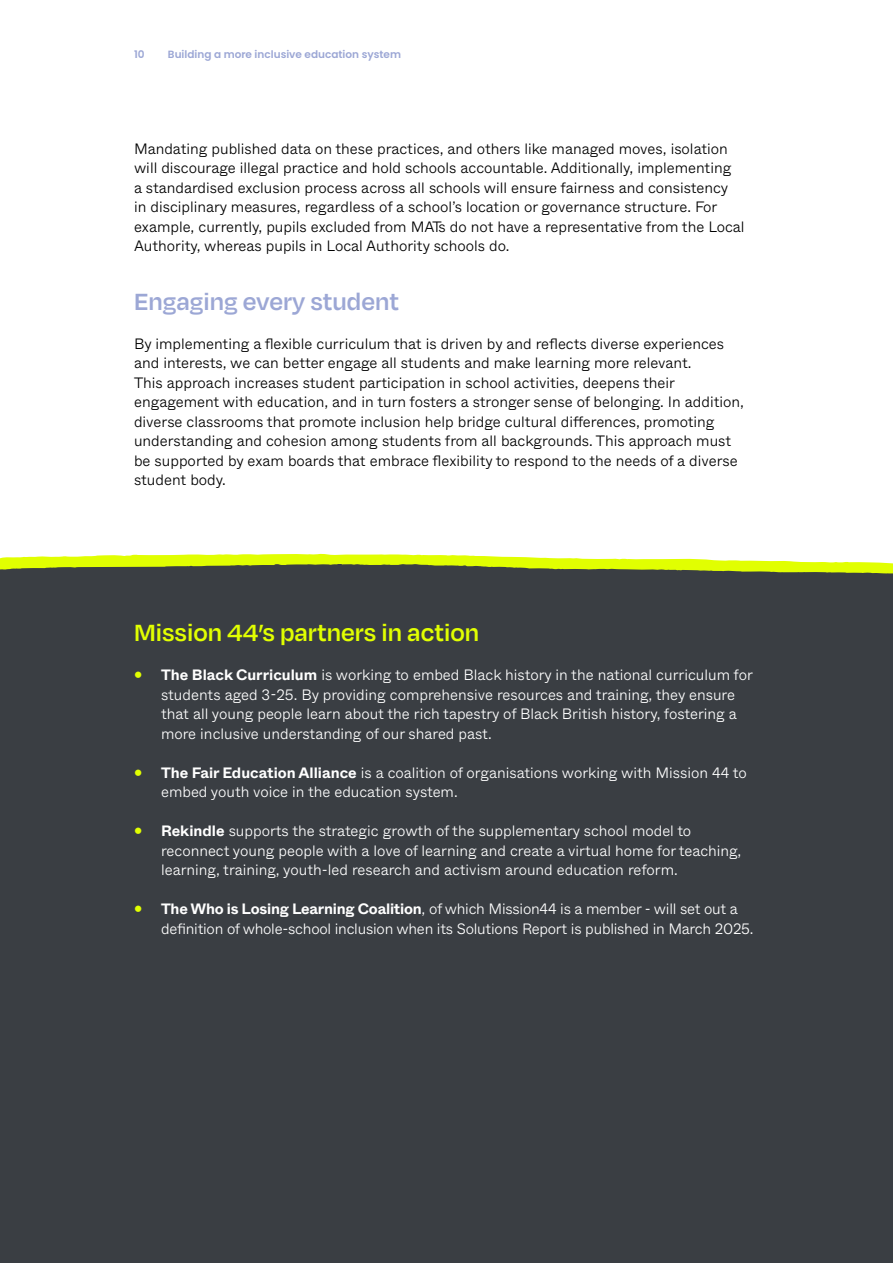
<style>
.page{position:relative;width:893px;height:1263px;background:#fff}
.page>*{position:absolute;margin:0;border:0;box-sizing:border-box;transform-origin:0 0}
.Header_3{font:600 27px "Degular";color:#e1ff01}
.Header_3-2{font:600 27px "Degular";color:#9ca7d5}
.Body{font:300 15px/19.5px "Whyte";color:#000}
.t1{font:300 15px/19.5px "Whyte";color:#fff}
.t2{font:600 10.5px "Poppins";color:#9ca7d5}
.s1{font-weight:700;color:#e1ff01}
.s2{font-weight:700}
</style>
<div class="page">
<div style="left:0;top:564px;width:893px;height:699px;background:#3a3e43"></div>
<svg style="left:0;top:553px;width:893px;height:20px"></svg>
<p class="t2" style="left:134px;top:48px;width:12px">10</p>
<p class="t2" style="left:168px;top:48px;width:235px">Building a more inclusive education system</p>
<p class="Body" style="left:134px;top:138px;width:612px">Mandating published data on these practices, and others like managed moves, isolation will discourage illegal practice and hold schools accountable. Additionally, implementing<br>a standardised exclusion process across all schools will ensure fairness and consistency<br>in disciplinary measures, regardless of a school’s location or governance structure. For example, currently, pupils excluded from MATs do not have a representative from the Local Authority, whereas pupils in Local Authority schools do.</p>
<p class="Header_3-2" style="left:134px;top:285px;width:266px">Engaging every student</p>
<p class="Body" style="left:134px;top:333px;width:611px">By implementing a flexible curriculum that is driven by and reflects diverse experiences and interests, we can better engage all students and make learning more relevant.<br>This approach increases student participation in school activities, deepens their engagement with education, and in turn fosters a stronger sense of belonging. In addition, diverse classrooms that promote inclusion help bridge cultural differences, promoting understanding and cohesion among students from all backgrounds. This approach must be supported by exam boards that embrace flexibility to respond to the needs of a diverse student body.</p>
<p class="Header_3" style="left:134px;top:616px;width:347px">Mission 44’s partners in action</p>
<p class="t1" style="left:161px;top:664px;width:593px;text-indent:-27px"><span class="s1">•</span> <span class="s2">The Black Curriculum</span> is working to embed Black history in the national curriculum for students aged 3-25. By providing comprehensive resources and training, they ensure that all young people learn about the rich tapestry of Black British history, fostering a more inclusive understanding of our shared past.</p>
<p class="t1" style="left:161px;top:762px;width:587px;text-indent:-27px"><span class="s1">•</span> <span class="s2">The Fair Education Alliance</span> is a coalition of organisations working with Mission 44 to embed youth voice in the education system.</p>
<p class="t1" style="left:161px;top:820px;width:582px;text-indent:-27px"><span class="s1">•</span> <span class="s2">Rekindle</span> supports the strategic growth of the supplementary school model to reconnect young people with a love of learning and create a virtual home for teaching, learning, training, youth-led research and activism around education reform.</p>
<p class="t1" style="left:161px;top:898px;width:594px;text-indent:-27px"><span class="s1">•</span> <span class="s2">The Who is Losing Learning Coalition</span>, of which Mission44 is a member - will set out a definition of whole-school inclusion when its Solutions Report is published in March 2025.</p>
</div>
